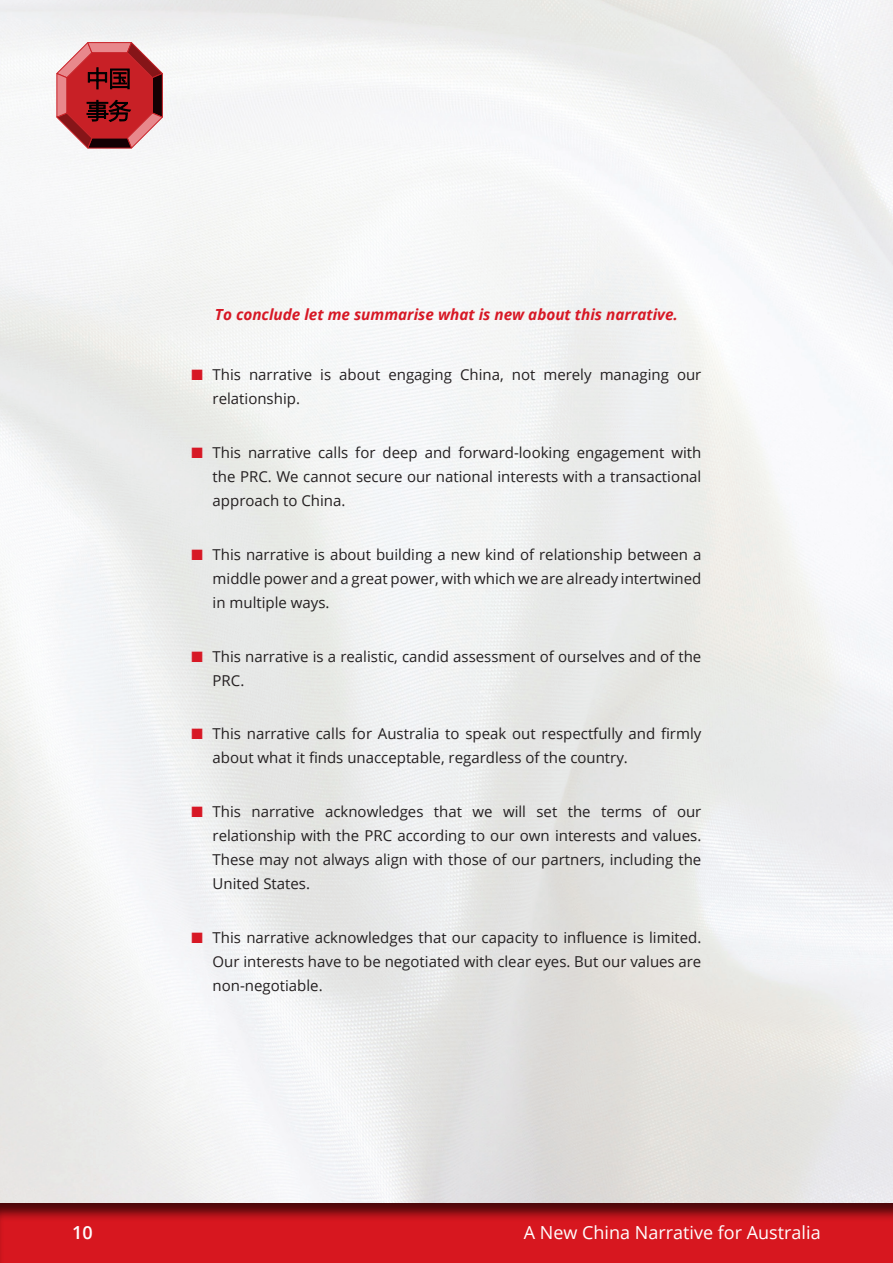
<style>
.page{position:relative;width:893px;height:1263px;background:#fff}
.page>*{position:absolute;margin:0;border:0;box-sizing:border-box;transform-origin:0 0}
.t1{font:18px "Open Sans";color:#fff}
.t2{font:600 18px "Open Sans";color:#fff}
.t3{font:italic 700 15.3px "Open Sans";color:#d71825}
.t4{font:15px/24px "Open Sans";color:#231f20;text-align:justify}
.s1{color:#d71825}
</style>
<div class="page">
<img style="left:0;top:0;width:893px;height:1201px">
<div style="left:0;top:1201px;width:893px;height:62px;background:#231f20;opacity:.75"></div>
<svg style="left:57px;top:43px;width:105px;height:105px;background:#b34a4e"></svg>
<p class="t2" style="left:72px;top:1219px;width:22px">10</p>
<p class="t3" style="left:215px;top:304px;width:464px">To conclude let me summarise what is new about this narrative.</p>
<p class="t4" style="left:213px;top:363px;width:490px;text-indent:-21px"><span class="s1">■</span> This narrative is about engaging China, not merely managing our relationship.</p>
<p class="t4" style="left:213px;top:440px;width:490px;text-indent:-21px"><span class="s1">■</span> This narrative calls for deep and forward-looking engagement with the PRC. We cannot secure our national interests with a transactional approach to China.</p>
<p class="t4" style="left:213px;top:542px;width:490px;text-indent:-21px"><span class="s1">■</span> This narrative is about building a new kind of relationship between a middle power and a great power, with which we are already intertwined in multiple ways.</p>
<p class="t4" style="left:213px;top:644px;width:490px;text-indent:-21px"><span class="s1">■</span> This narrative is a realistic, candid assessment of ourselves and of the<br>PRC.</p>
<p class="t4" style="left:213px;top:722px;width:490px;text-indent:-21px"><span class="s1">■</span> This narrative calls for Australia to speak out respectfully and firmly about what it finds unacceptable, regardless of the country.</p>
<p class="t4" style="left:213px;top:799px;width:490px;text-indent:-21px"><span class="s1">■</span> This narrative acknowledges that we will set the terms of our relationship with the PRC according to our own interests and values.<br>These may not always align with those of our partners, including the United States.</p>
<p class="t4" style="left:213px;top:925px;width:490px;text-indent:-21px"><span class="s1">■</span> This narrative acknowledges that our capacity to influence is limited.<br>Our interests have to be negotiated with clear eyes. But our values are non-negotiable.</p>
<p class="t1" style="left:524px;top:1219px;width:298px">A New China Narrative for Australia</p>
</div>
